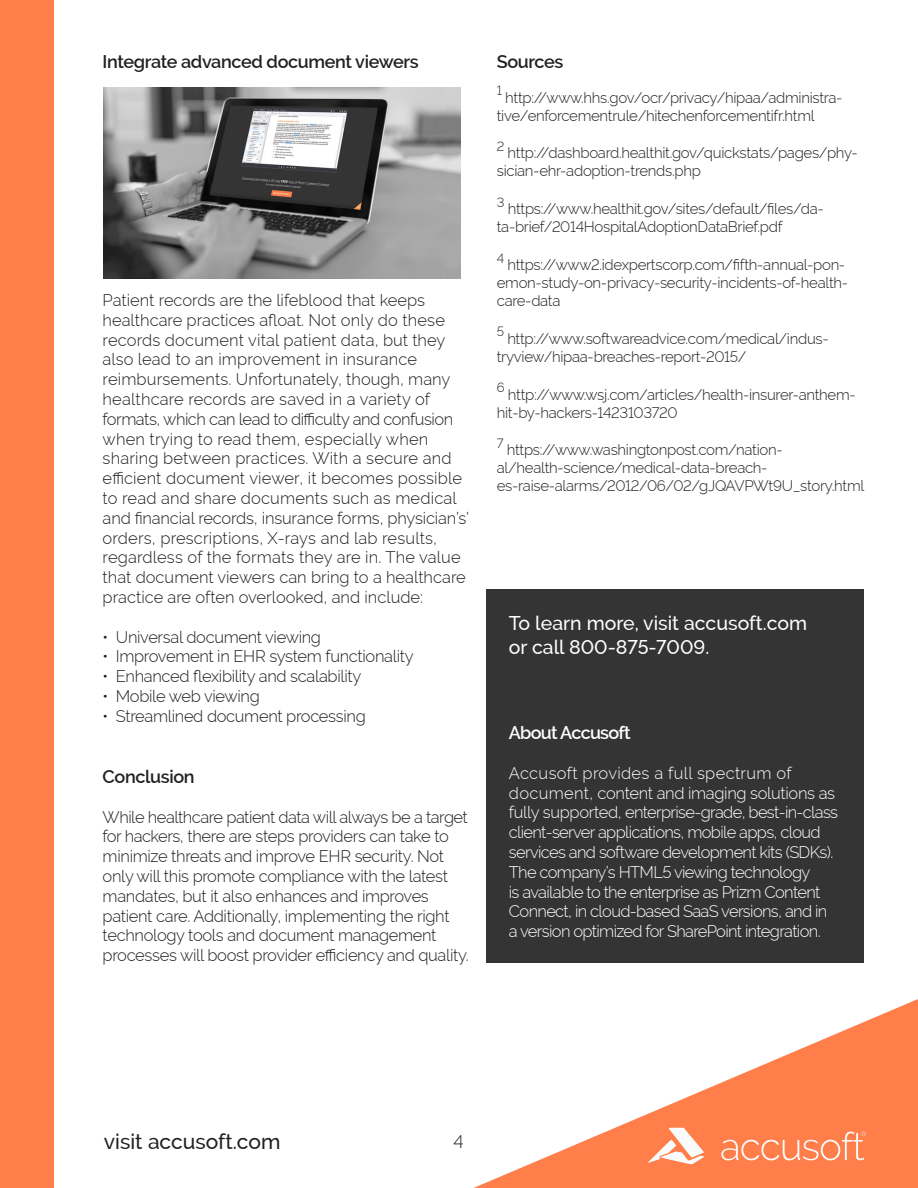
<style>
.page{position:relative;width:918px;height:1188px;background:#fff}
.page>*{position:absolute;margin:0;border:0;box-sizing:border-box;transform-origin:0 0}
.t1{font:500 21px "Raleway";color:#231f20}
.t2{font:500 19.5px "Raleway";color:#fff}
.t3{font:600 18px "Raleway";letter-spacing:-.02em;color:#231f20}
.t4{font:600 18px "Raleway";letter-spacing:-.04em;color:#fff}
.t5{font:300 18px "Raleway";color:#231f20}
.t6{font:300 16.5px/19.8px "Raleway";letter-spacing:-.015em;color:#231f20}
.t7{font:300 16.5px/19.8px "Raleway";letter-spacing:-.04em;color:#fff}
.t8{font:300 15px/18px "Raleway";letter-spacing:-.02em;color:#231f20}
.t9{font:300 13.05px "Raleway";color:#231f20}
</style>
<div class="page">
<div style="left:0;top:0;width:54px;height:1188px;background:#ff7e4a"></div>
<svg style="left:474px;top:999px;width:444px;height:189px"></svg>
<svg style="left:721px;top:1132px;width:145px;height:28px;background:#fd9368"></svg>
<svg style="left:648px;top:1128px;width:56px;height:36px"></svg>
<div style="left:486px;top:589px;width:378px;height:374px;background:#343434"></div>
<img style="left:104px;top:87px;width:356px;height:191px">
<p class="t3" style="left:103px;top:52px;width:317px">Integrate advanced document viewers</p>
<p class="t6" style="left:103px;top:290px;width:368px">Patient records are the lifeblood that keeps healthcare practices afloat. Not only do these records document vital patient data, but they also lead to an improvement in insurance reimbursements. Unfortunately, though, many healthcare records are saved in a variety of formats, which can lead to difficulty and confusion when trying to read them, especially when sharing between practices. With a secure and efficient document viewer, it becomes possible to read and share documents such as medical and financial records, insurance forms, physician’s’ orders, prescriptions, X-rays and lab results, regardless of the formats they are in. The value that document viewers can bring to a healthcare practice are often overlooked, and include:</p>
<p class="t6" style="left:103px;top:627px;width:220px">• Universal document viewing</p>
<p class="t6" style="left:103px;top:647px;width:312px">• Improvement in EHR system functionality</p>
<p class="t6" style="left:103px;top:667px;width:260px">• Enhanced flexibility and scalability</p>
<p class="t6" style="left:103px;top:686px;width:159px">• Mobile web viewing</p>
<p class="t6" style="left:103px;top:706px;width:265px">• Streamlined document processing</p>
<p class="t3" style="left:103px;top:766px;width:93px">Conclusion</p>
<p class="t6" style="left:103px;top:807px;width:368px">While healthcare patient data will always be a target for hackers, there are steps providers can take to minimize threats and improve EHR security. Not only will this promote compliance with the latest mandates, but it also enhances and improves patient care. Additionally, implementing the right technology tools and document management processes will boost provider efficiency and quality.</p>
<p class="t3" style="left:497px;top:52px;width:68px">Sources</p>
<p class="t9" style="left:497px;top:83px;width:7px">1</p>
<p class="t8" style="left:497px;top:88px;width:347px;text-indent:8px">http://www.hhs.gov/ocr/privacy/hipaa/administra&shy;tive/enforcementrule/hitechenforcementifr.html</p>
<p class="t9" style="left:497px;top:139px;width:9px">2</p>
<p class="t8" style="left:497px;top:144px;width:362px;text-indent:11px">http://dashboard.healthit.gov/quickstats/pages/phy&shy;sician-ehr-adoption-trends.php</p>
<p class="t9" style="left:497px;top:195px;width:9px">3</p>
<p class="t8" style="left:497px;top:200px;width:328px;text-indent:11px">https://www.healthit.gov/sites/default/files/da&shy;ta-brief/2014HospitalAdoptionDataBrief.pdf</p>
<p class="t9" style="left:497px;top:251px;width:9px">4</p>
<p class="t8" style="left:497px;top:256px;width:353px;text-indent:11px">https://www2.idexpertscorp.com/fifth-annual-pon&shy;emon-study-on-privacy-security-incidents-of-health&shy;care-data</p>
<p class="t9" style="left:497px;top:324px;width:9px">5</p>
<p class="t8" style="left:497px;top:330px;width:333px;text-indent:11px">http://www.softwareadvice.com/medical/indus&shy;tryview/hipaa-breaches-report-2015/</p>
<p class="t9" style="left:497px;top:380px;width:9px">6</p>
<p class="t8" style="left:497px;top:385px;width:360px;text-indent:11px">http://www.wsj.com/articles/health-insurer-anthem&shy;hit-by-hackers-1423103720</p>
<p class="t9" style="left:497px;top:436px;width:8px">7</p>
<p class="t8" style="left:497px;top:441px;width:369px;text-indent:10px">https://www.washingtonpost.com/nation&shy;al/health-science/medical-data-breach&shy;es-raise-alarms/2012/06/02/gJQAVPWt9U_story.html</p>
<p class="t2" style="left:509px;top:612px;width:300px">To learn more, visit accusoft.com</p>
<p class="t2" style="left:509px;top:636px;width:202px">or call 800-875-7009.</p>
<p class="t4" style="left:509px;top:723px;width:123px">About Accusoft</p>
<p class="t7" style="left:509px;top:763px;width:331px">Accusoft provides a full spectrum of document, content and imaging solutions as fully supported, enterprise-grade, best-in-class client-server applications, mobile apps, cloud services and software development kits (SDKs).<br>The company’s HTML5 viewing technology<br>is available to the enterprise as Prizm Content Connect, in cloud-based SaaS versions, and in a version optimized for SharePoint integration.</p>
<p class="t1" style="left:104px;top:1130px;width:178px">visit accusoft.com</p>
<p class="t5" style="left:453px;top:1131px;width:12px">4</p>
</div>
